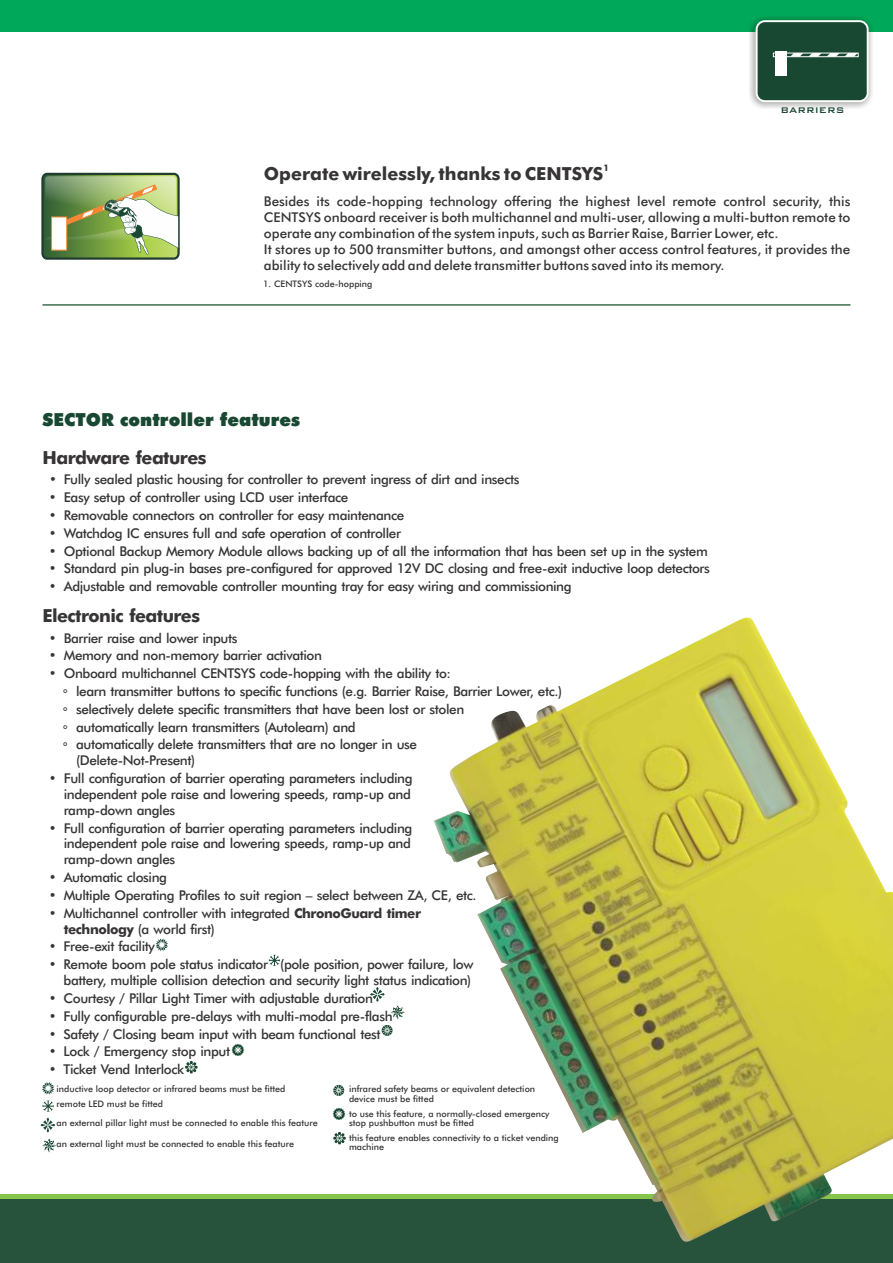
<style>
.page{position:relative;width:893px;height:1263px;background:#fff}
.page>*{position:absolute;margin:0;border:0;box-sizing:border-box;transform-origin:0 0}
.t1{font:700 18px "Futura BT";letter-spacing:-.03em;color:#373435}
.t2{font:700 18px "Futura BT";color:#373435}
.t3{font:900 18px "Futura BT";color:#184732}
.t4{font:500 13.5px/17.9px "Futura BT";letter-spacing:-.03em;color:#373435}
.t5{font:500 13.5px/16.2px "Futura BT";color:#373435}
.t6{font:500 10.8px "Bank Gothic BT";color:#184732}
.t7{font:500 9px/9.1px "Futura BT";color:#373435}
.t8{font:700 9px "Futura BT";color:#373435}
.s1{font-weight:700}
</style>
<div class="page">
<div style="left:0;top:0;width:893px;height:32px;background:#00a859"></div>
<div style="left:0;top:1194px;width:893px;height:5px;background:#86c44c"></div>
<div style="left:0;top:1199px;width:893px;height:64px;background:#27533d"></div>
<img style="left:750px;top:17px;width:122px;height:91px">
<div style="left:756px;top:20px;width:113px;height:82px;background:#184732;border:2px solid #fefefe;border-radius:8px"></div>
<div style="left:775px;top:51px;width:11px;height:25px;background:#fefefe"></div>
<svg style="left:773px;top:52px;width:86px;height:5px"></svg>
<img style="left:434px;top:617px;width:459px;height:625px">
<hr style="left:43px;top:304px;width:807px;height:2px;background:#1e522e">
<svg style="left:41px;top:172px;width:139px;height:88px"></svg>
<svg style="left:43px;top:1100px;width:11px;height:11px"></svg>
<svg style="left:269px;top:955px;width:11px;height:11px"></svg>
<svg style="left:333px;top:1108px;width:12px;height:12px"></svg>
<svg style="left:232px;top:1044px;width:12px;height:12px"></svg>
<svg style="left:333px;top:1085px;width:11px;height:11px"></svg>
<svg style="left:381px;top:1025px;width:12px;height:11px"></svg>
<svg style="left:42px;top:1082px;width:12px;height:12px"></svg>
<svg style="left:333px;top:1132px;width:13px;height:12px"></svg>
<svg style="left:185px;top:1061px;width:13px;height:12px"></svg>
<svg style="left:42px;top:1138px;width:14px;height:14px"></svg>
<svg style="left:391px;top:1005px;width:14px;height:14px"></svg>
<svg style="left:41px;top:1118px;width:14px;height:14px"></svg>
<svg style="left:370px;top:987px;width:15px;height:15px"></svg>
<svg style="left:156px;top:938px;width:12px;height:13px"></svg>
<p class="t6" style="left:780px;top:105px;width:66px">BARRIERS</p>
<p class="t8" style="left:603px;top:164px;width:7px">1</p>
<h1 class="t2" style="left:264px;top:166px;width:341px">Operate wirelessly, thanks to CENTSYS</h1>
<p class="t5" style="left:264px;top:194px;width:588px">Besides its code-hopping technology offering the highest level remote control security, this CENTSYS onboard receiver is both multichannel and multi-user, allowing a multi-button remote to operate any combination of the system inputs, such as Barrier Raise, Barrier Lower, etc.<br>It stores up to 500 transmitter buttons, and amongst other access control features, it provides the ability to selectively add and delete transmitter buttons saved into its memory.</p>
<p class="t7" style="left:263px;top:280px;width:111px">1. CENTSYS code-hopping</p>
<h1 class="t3" style="left:43px;top:412px;width:259px">SECTOR controller features</h1>
<h1 class="t1" style="left:43px;top:450px;width:166px">Hardware features</h1>
<p class="t4" style="left:64px;top:472px;width:648px">Fully sealed plastic housing for controller to prevent ingress of dirt and insects<br>Easy setup of controller using LCD user interface<br>Removable connectors on controller for easy maintenance<br>Watchdog IC ensures full and safe operation of controller<br>Optional Backup Memory Module allows backing up of all the information that has been set up in the system Standard pin plug-in bases pre-configured for approved 12V DC closing and free-exit inductive loop detectors Adjustable and removable controller mounting tray for easy wiring and commissioning</p>
<h1 class="t1" style="left:42px;top:608px;width:159px">Electronic features</h1>
<p class="t4" style="left:64px;top:630px;width:175px">Barrier raise and lower inputs</p>
<p class="t4" style="left:64px;top:648px;width:260px">Memory and non-memory barrier activation</p>
<p class="t4" style="left:64px;top:666px;width:389px">Onboard multichannel CENTSYS code-hopping with the ability to:</p>
<p class="t4" style="left:76px;top:684px;width:488px">learn transmitter buttons to specific functions (e.g. Barrier Raise, Barrier Lower, etc.)</p>
<p class="t4" style="left:76px;top:701px;width:390px">selectively delete specific transmitters that have been lost or stolen</p>
<p class="t4" style="left:76px;top:719px;width:281px">automatically learn transmitters (Autolearn) and</p>
<p class="t4" style="left:76px;top:737px;width:343px">automatically delete transmitters that are no longer in use</p>
<p class="t4" style="left:64px;top:753px;width:350px;text-indent:12px">(Delete-Not-Present)<br>Full configuration of barrier operating parameters including</p>
<p class="t4" style="left:64px;top:787px;width:349px;line-height:15.9px">independent pole raise and lowering speeds, ramp-up and ramp-down angles</p>
<p class="t4" style="left:64px;top:821px;width:350px;line-height:15.9px;text-align:justify">Full configuration of barrier operating parameters including independent pole raise and lowering speeds, ramp-up and ramp-down angles</p>
<p class="t4" style="left:64px;top:870px;width:414px">Automatic closing<br>Multiple Operating Profiles to suit region – select between ZA, CE, etc.<br>Multichannel controller with integrated <span class="s1">ChronoGuard timer</span></p>
<p class="t4" style="left:64px;top:921px;width:411px"><span class="s1">technology</span> (a world first)<br>Free-exit facility<br>Remote boom pole status indicator (pole position, power failure, low</p>
<p class="t4" style="left:64px;top:973px;width:409px">battery, multiple collision detection and security light status indication)<br>Courtesy / Pillar Light Timer with adjustable duration<br>Fully configurable pre-delays with multi-modal pre-flash<br>Safety / Closing beam input with beam functional test<br>Lock / Emergency stop input<br>Ticket Vend Interlock</p>
<p class="t7" style="left:57px;top:1082px;width:230px;line-height:15.1px">inductive loop detector or infrared beams must be fitted remote LED must be fitted</p>
<p class="t7" style="left:57px;top:1119px;width:263px">an external pillar light must be connected to enable this feature</p>
<p class="t7" style="left:57px;top:1140px;width:239px">an external light must be connected to enable this feature</p>
<p class="t7" style="left:349px;top:1085px;width:188px">infrared safety beams or equivalent detection device must be fitted</p>
<p class="t7" style="left:349px;top:1110px;width:202px">to use this feature, a normally-closed emergency stop pushbutton must be fitted</p>
<p class="t7" style="left:349px;top:1134px;width:211px">this feature enables connectivity to a ticket vending machine</p>
</div>
